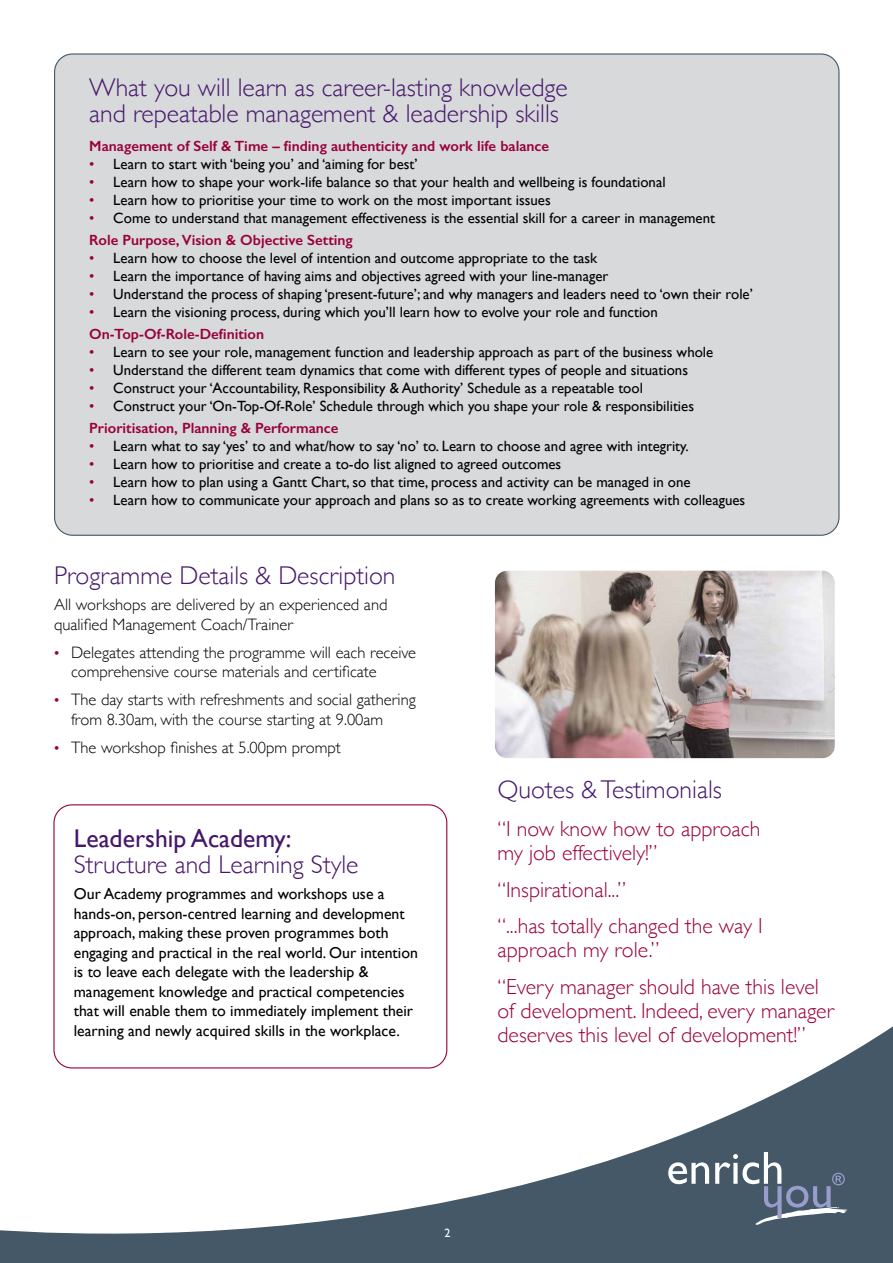
<style>
.page{position:relative;width:893px;height:1263px;background:#fff}
.page>*{position:absolute;margin:0;border:0;box-sizing:border-box;transform-origin:0 0}
.t1{font:300 25.65px/25.7px "Gill Sans";color:#46166b}
.t2{font:25.65px "Gill Sans";color:#46166b}
.t3{font:300 21.75px/24px "Gill Sans";color:#9a003c}
.t4{font:300 16.5px/19.5px "Gill Sans";color:#000}
.t5{font:15.75px/19.5px "Gill Sans";color:#000}
.t6{font:14.85px/22.2px "Gill Sans";color:#000}
.t7{font:600 14.85px "Gill Sans";color:#9a003c}
.t8{font:12px "Gill Sans";color:#fff}
.s1{color:#9a003c}
.s2{font-weight:600;color:#9a003c}
.s3{font-weight:400;font-size:14.85px;color:#9a003c}
</style>
<div class="page">
<div style="left:55px;top:54px;width:784px;height:481px;background:#d7d9da;border-radius:18px"></div>
<img style="left:495px;top:571px;width:339px;height:146px">
<div style="left:490px;top:566px;width:349px;height:197px;border:4px solid #fff;border-radius:15px"></div>
<svg style="left:0;top:717px;width:893px;height:546px"></svg>
<svg style="left:668px;top:1162px;width:41px;height:22px"></svg>
<svg style="left:715px;top:1152px;width:132px;height:73px;background:#5e6e7e"></svg>
<h1 class="t1" style="left:89px;top:73px;width:480px">What you will learn as career-lasting knowledge and repeatable management &amp; leadership skills</h1>
<p class="t7" style="left:89px;top:137px;width:461px">Management of Self &amp; Time – finding authenticity and work life balance</p>
<p class="t6" style="left:89px;top:152px;width:330px"><span class="s1">•</span> Learn to start with ‘being you’ and ‘aiming for best’</p>
<p class="t6" style="left:89px;top:170px;width:578px"><span class="s1">•</span> Learn how to shape your work-life balance so that your health and wellbeing is foundational</p>
<p class="t6" style="left:89px;top:188px;width:463px"><span class="s1">•</span> Learn how to prioritise your time to work on the most important issues</p>
<p class="t6" style="left:89px;top:206px;width:627px"><span class="s1">•</span> Come to understand that management effectiveness is the essential skill for a career in management<br><span class="s2">Role Purpose, Vision &amp; Objective Setting</span></p>
<p class="t6" style="left:89px;top:247px;width:509px"><span class="s1">•</span> Learn how to choose the level of intention and outcome appropriate to the task</p>
<p class="t6" style="left:89px;top:265px;width:521px"><span class="s1">•</span> Learn the importance of having aims and objectives agreed with your line-manager</p>
<p class="t6" style="left:89px;top:283px;width:665px"><span class="s1">•</span> Understand the process of shaping ‘present-future’; and why managers and leaders need to ‘own their role’</p>
<p class="t6" style="left:89px;top:301px;width:570px"><span class="s1">•</span> Learn the visioning process, during which you’ll learn how to evolve your role and function<br><span class="s2">On-Top-Of-Role-Definition</span></p>
<p class="t6" style="left:89px;top:341px;width:625px"><span class="s1">•</span> Learn to see your role, management function and leadership approach as part of the business whole</p>
<p class="t6" style="left:89px;top:359px;width:600px"><span class="s1">•</span> Understand the different team dynamics that come with different types of people and situations</p>
<p class="t6" style="left:89px;top:377px;width:555px"><span class="s1">•</span> Construct your ‘Accountability, Responsibility &amp; Authority’ Schedule as a repeatable tool</p>
<p class="t6" style="left:89px;top:395px;width:606px"><span class="s1">•</span> Construct your ‘On-Top-Of-Role’ Schedule through which you shape your role &amp; responsibilities<br><span class="s2">Prioritisation, Planning &amp; Performance</span></p>
<p class="t6" style="left:89px;top:435px;width:601px"><span class="s1">•</span> Learn what to say ‘yes’ to and what/how to say ‘no’ to. Learn to choose and agree with integrity.</p>
<p class="t6" style="left:89px;top:453px;width:473px"><span class="s1">•</span> Learn how to prioritise and create a to-do list aligned to agreed outcomes</p>
<p class="t6" style="left:89px;top:471px;width:603px"><span class="s1">•</span> Learn how to plan using a Gantt Chart, so that time, process and activity can be managed in one</p>
<p class="t6" style="left:89px;top:489px;width:657px"><span class="s1">•</span> Learn how to communicate your approach and plans so as to create working agreements with colleagues</p>
<h1 class="t1" style="left:54px;top:561px;width:343px">Programme Details &amp; Description</h1>
<p class="t4" style="left:54px;top:594px;width:335px">All workshops are delivered by an experienced and qualified Management Coach/Trainer</p>
<p class="t4" style="left:71px;top:642px;width:347px;text-indent:-17px"><span class="s3">•</span> Delegates attending the programme will each receive comprehensive course materials and certificate</p>
<p class="t4" style="left:71px;top:689px;width:346px;text-indent:-17px"><span class="s3">•</span> The day starts with refreshments and social gathering from 8.30am, with the course starting at 9.00am</p>
<p class="t4" style="left:54px;top:737px;width:288px"><span class="s3">•</span> The workshop finishes at 5.00pm prompt</p>
<h1 class="t2" style="left:74px;top:823px;width:219px">Leadership Academy:</h1>
<h1 class="t1" style="left:74px;top:850px;width:286px">Structure and Learning Style</h1>
<p class="t5" style="left:74px;top:884px;width:346px">Our Academy programmes and workshops use a hands-on, person-centred learning and development approach, making these proven programmes both engaging and practical in the real world. Our intention is to leave each delegate with the leadership &amp; management knowledge and practical competencies that will enable them to immediately implement their learning and newly acquired skills in the workplace.</p>
<h1 class="t1" style="left:497px;top:776px;width:226px">Quotes &amp; Testimonials</h1>
<h2 class="t3" style="left:497px;top:816px;width:265px">“I now know how to approach my job effectively!”</h2>
<h2 class="t3" style="left:497px;top:870px;width:267px;line-height:36.8px">“Inspirational...”<br>“...has totally changed the way I</h2>
<h2 class="t3" style="left:497px;top:931px;width:323px;line-height:36.8px">approach my role.”<br>“Every manager should have this level</h2>
<h2 class="t3" style="left:497px;top:998px;width:338px">of development. Indeed, every manager deserves this level of development!”</h2>
<p class="t8" style="left:444px;top:1226px;width:7px">2</p>
</div>
